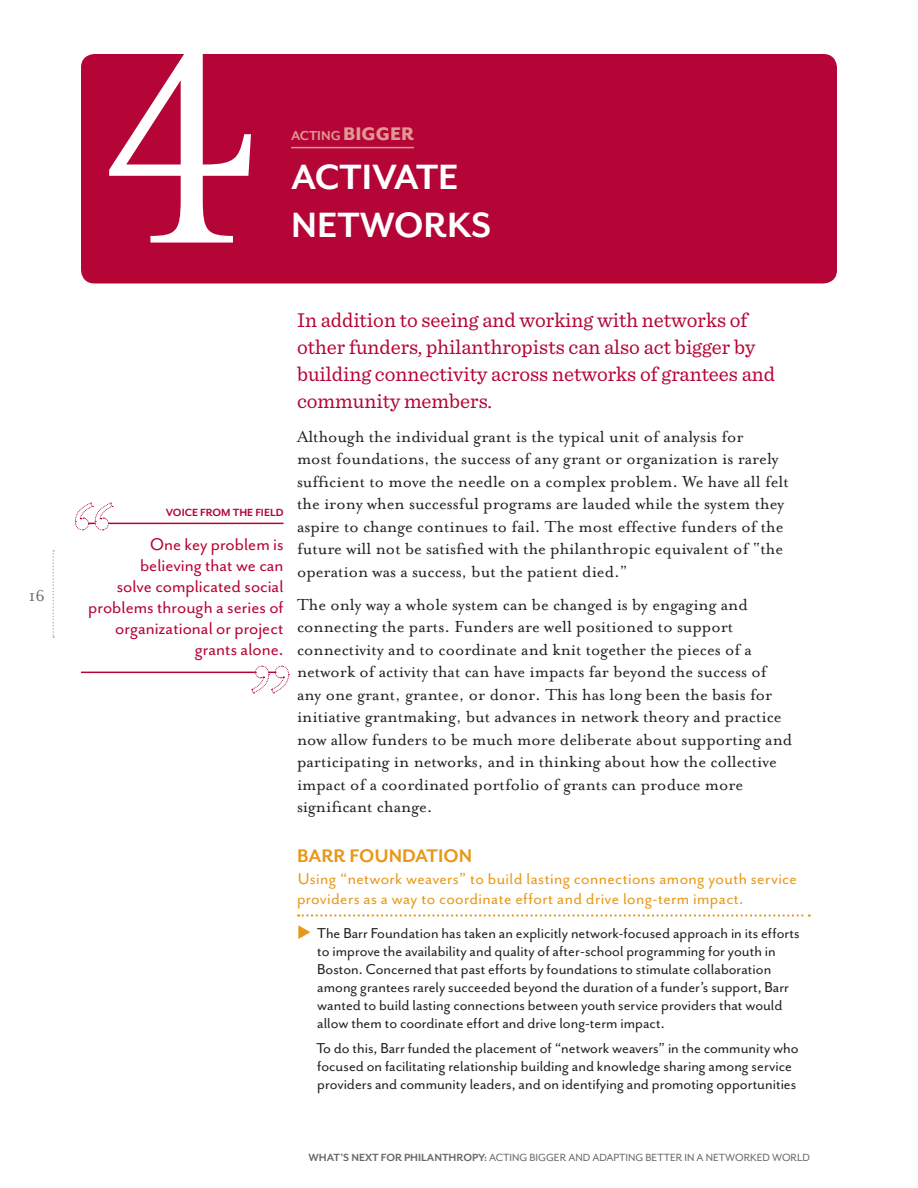
<style>
.page{position:relative;width:918px;height:1188px;background:#fff}
.page>*{position:absolute;margin:0;border:0;box-sizing:border-box;transform-origin:0 0}
.t1{font:315px "Mrs Eaves Roman";color:#fff}
.t2{font:700 40.5px/48.6px "Mr Eaves San OT";color:#fff}
.t3{font:21px/27px "Sentinel";color:#b50536}
.t4{font:700 21px "Mr Eaves San OT";color:#e89818}
.t5{font:19.5px/21px "Mr Eaves San OT";color:#b50536;text-align:right}
.t6{font:18.3px/22.5px "Mrs Eaves Roman";color:#231f20}
.t7{font:18px/19.5px "Mr Eaves San OT";letter-spacing:.02em;color:#e89818}
.t8{font:18px "Mrs Eaves Roman";color:#69696c}
.t9{font:16.5px/18px "Mr Eaves San OT";color:#231f20}
.t10{font:700 15px "Mr Eaves San OT";color:#de9994}
.t11{font:12px "Mr Eaves San OT";color:#69696c}
.t12{font:700 12px "Mr Eaves San OT";color:#b50536}
.s1{font-weight:800;font-size:21px}
.s2{font-weight:700}
</style>
<div class="page">
<svg style="left:52px;top:550px;width:2px;height:88px"></svg>
<div style="left:81px;top:54px;width:756px;height:230px;background:#b50536;border-radius:14px"></div>
<svg style="left:298px;top:914px;width:512px;height:3px"></svg>
<hr style="left:81px;top:523px;width:203px;height:1px;background:#b50536">
<hr style="left:81px;top:672px;width:203px;height:1px;background:#b50536">
<svg style="left:251px;top:665px;width:38px;height:29px"></svg>
<svg style="left:75px;top:503px;width:38px;height:28px"></svg>
<hr style="left:291px;top:147px;width:123px;height:1px;background:#de9994">
<p class="t8" style="left:29px;top:585px;width:17px">16</p>
<h1 class="t1" style="left:98px;top:-76px;width:172px">4</h1>
<p class="t10" style="left:291px;top:127px;width:124px">ACTING <span class="s1">BIGGER</span></p>
<h2 class="t2" style="left:291px;top:152px;width:202px">ACTIVATE<br>NETWORKS</h2>
<p class="t12" style="left:166px;top:506px;width:119px">VOICE FROM THE FIELD</p>
<p class="t5" style="left:88px;top:534px;width:197px">One key problem is believing that we can<br>solve complicated social problems through a series of organizational or project grants alone.</p>
<p class="t3" style="left:297px;top:305px;width:480px">In addition to seeing and working with networks of other funders, philanthropists can also act bigger by building connectivity across networks of grantees and community members.</p>
<p class="t6" style="left:297px;top:425px;width:493px">Although the individual grant is the typical unit of analysis for<br>most foundations, the success of any grant or organization is rarely sufficient to move the needle on a complex problem. We have all felt the irony when successful programs are lauded while the system they aspire to change continues to fail. The most effective funders of the future will not be satisfied with the philanthropic equivalent of “the operation was a success, but the patient died.”</p>
<p class="t6" style="left:297px;top:593px;width:497px">The only way a whole system can be changed is by engaging and connecting the parts. Funders are well positioned to support connectivity and to coordinate and knit together the pieces of a network of activity that can have impacts far beyond the success of any one grant, grantee, or donor. This has long been the basis for initiative grantmaking, but advances in network theory and practice now allow funders to be much more deliberate about supporting and participating in networks, and in thinking about how the collective impact of a coordinated portfolio of grants can produce more significant change.</p>
<p class="t4" style="left:297px;top:844px;width:177px">BARR FOUNDATION</p>
<p class="t7" style="left:297px;top:869px;width:502px">Using “network weavers” to build lasting connections among youth service providers as a way to coordinate effort and drive long-term impact.</p>
<p class="t9" style="left:317px;top:924px;width:484px">The Barr Foundation has taken an explicitly network-focused approach in its efforts to improve the availability and quality of after-school programming for youth in Boston. Concerned that past efforts by foundations to stimulate collaboration among grantees rarely succeeded beyond the duration of a funder’s support, Barr wanted to build lasting connections between youth service providers that would allow them to coordinate effort and drive long-term impact.</p>
<p class="t9" style="left:316px;top:1039px;width:484px">To do this, Barr funded the placement of “network weavers” in the community who focused on facilitating relationship building and knowledge sharing among service providers and community leaders, and on identifying and promoting opportunities</p>
<p class="t11" style="left:308px;top:1151px;width:503px"><span class="s2">WHAT’S NEXT FOR PHILANTHROPY:</span> ACTING BIGGER AND ADAPTING BETTER IN A NETWORKED WORLD</p>
</div>
